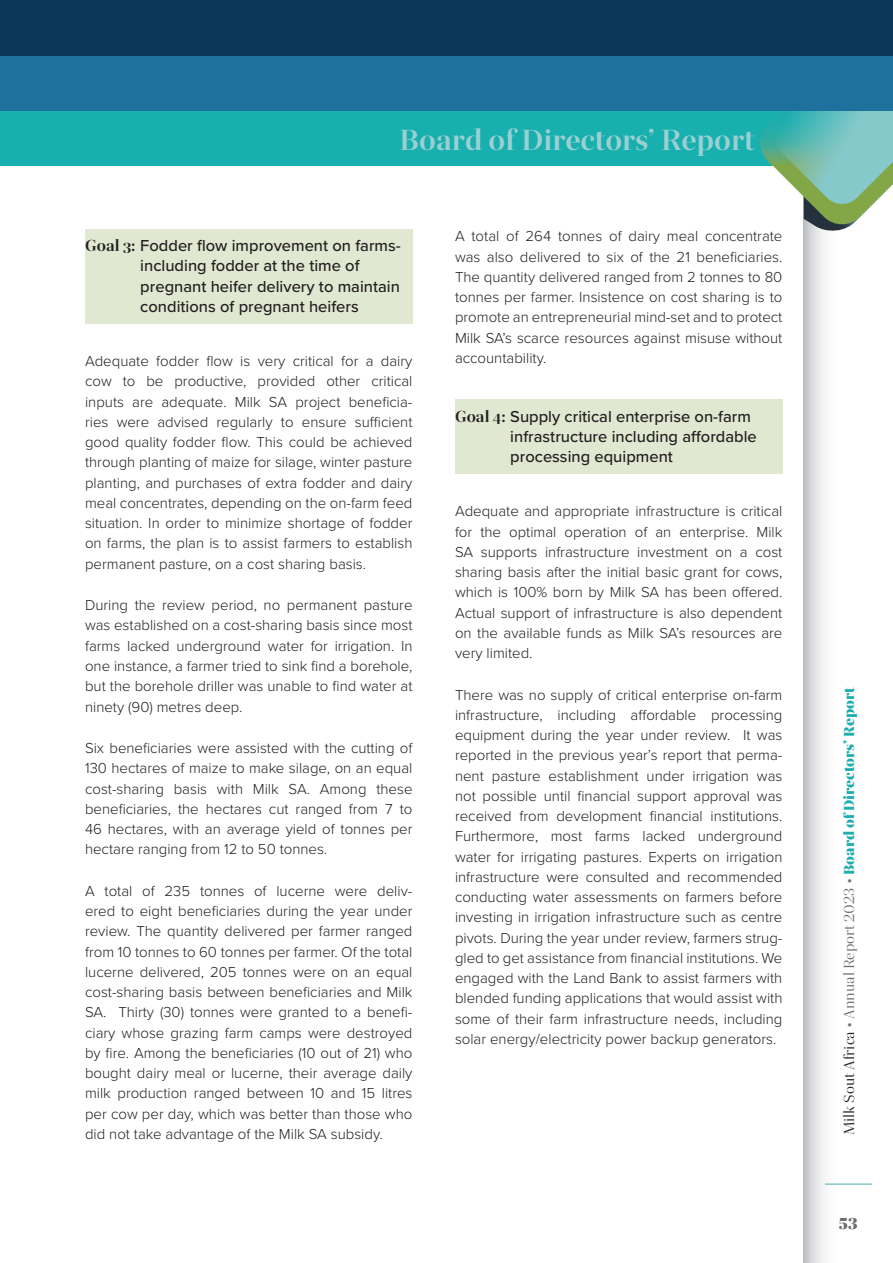
<style>
.page{position:relative;width:893px;height:1263px;background:#fff}
.page>*{position:absolute;margin:0;border:0;box-sizing:border-box;transform-origin:0 0}
.t1{font:700 30px "Quinn Display";color:#9bd0d2}
.t2{font:900 18px "Quinn Display";color:#6c6d70}
.t3{font:500 16.5px/20.2px "Proxima Nova";color:#231f20}
.body{font:300 15px/20.2px "Proxima Nova";color:#231f20;text-align:justify}
.t4{font:900 15px "Quinn Display";color:#1cadae}
.s1{font-family:"Quinn Display";font-weight:700}
.s2{font-weight:400;color:#231f20}
.s3{font-weight:400;color:#6c6d70}
</style>
<div class="page">
<div style="left:804px;top:0;width:42px;height:1263px;background:linear-gradient(to right,#d0d2d4,#fff)"></div>
<hr style="left:825px;top:1183px;width:47px;height:2px;background:#86c9ca">
<div style="left:0;top:111px;width:893px;height:55px;background:#18afaf"></div>
<svg style="left:760px;top:111px;width:133px;height:131px"></svg>
<div style="left:0;top:55px;width:893px;height:56px;background:#1f719d"></div>
<div style="left:0;top:0;width:893px;height:55px;background:#0a365a"></div>
<div style="left:85px;top:230px;width:327px;height:94px;background:#e1e8d2"></div>
<div style="left:455px;top:400px;width:327px;height:74px;background:#e1e8d2"></div>
<h1 class="t1" style="left:400px;top:121px;width:357px">Board of Directors’ Report</h1>
<p class="t3" style="left:140px;top:235px;width:261px;text-indent:-55px"><span class="s1">Goal 3:</span> Fodder flow improvement on farms&shy;including fodder at the time of pregnant heifer delivery to maintain conditions of pregnant heifers</p>
<p class="body" style="left:85px;top:350px;width:329px">Adequate fodder flow is very critical for a dairy cow to be productive, provided other critical inputs are adequate. Milk SA project beneficia&shy;ries were advised regularly to ensure sufficient good quality fodder flow. This could be achieved through planting of maize for silage, winter pasture planting, and purchases of extra fodder and dairy meal concentrates, depending on the on-farm feed situation. In order to minimize shortage of fodder on farms, the plan is to assist farmers to establish permanent pasture, on a cost sharing basis.</p>
<p class="body" style="left:85px;top:594px;width:329px">During the review period, no permanent pasture was established on a cost-sharing basis since most farms lacked underground water for irrigation. In one instance, a farmer tried to sink find a borehole, but the borehole driller was unable to find water at ninety (90) metres deep.</p>
<p class="body" style="left:85px;top:737px;width:329px">Six beneficiaries were assisted with the cutting of 130 hectares of maize to make silage, on an equal cost-sharing basis with Milk SA. Among these beneficiaries, the hectares cut ranged from 7 to 46 hectares, with an average yield of tonnes per hectare ranging from 12 to 50 tonnes.</p>
<p class="body" style="left:85px;top:880px;width:329px">A total of 235 tonnes of lucerne were deliv&shy;ered to eight beneficiaries during the year under review. The quantity delivered per farmer ranged from 10 tonnes to 60 tonnes per farmer. Of the total lucerne delivered, 205 tonnes were on an equal cost-sharing basis between beneficiaries and Milk SA. Thirty (30) tonnes were granted to a benefi&shy;ciary whose grazing farm camps were destroyed by fire. Among the beneficiaries (10 out of 21) who bought dairy meal or lucerne, their average daily milk production ranged between 10 and 15 litres per cow per day, which was better than those who did not take advantage of the Milk SA subsidy.</p>
<p class="body" style="left:455px;top:226px;width:329px">A total of 264 tonnes of dairy meal concentrate was also delivered to six of the 21 beneficiaries.<br>The quantity delivered ranged from 2 tonnes to 80 tonnes per farmer. Insistence on cost sharing is to promote an entrepreneurial mind-set and to protect Milk SA’s scarce resources against misuse without accountability.</p>
<p class="t3" style="left:510px;top:405px;width:248px;text-indent:-55px"><span class="s1">Goal 4:</span> Supply critical enterprise on-farm infrastructure including affordable processing equipment</p>
<p class="body" style="left:455px;top:500px;width:329px">Adequate and appropriate infrastructure is critical for the optimal operation of an enterprise. Milk SA supports infrastructure investment on a cost sharing basis after the initial basic grant for cows, which is 100% born by Milk SA has been offered.<br>Actual support of infrastructure is also dependent on the available funds as Milk SA’s resources are very limited.</p>
<p class="body" style="left:455px;top:684px;width:329px">There was no supply of critical enterprise on-farm infrastructure, including affordable processing equipment during the year under review. It was reported in the previous year’s report that perma&shy;nent pasture establishment under irrigation was not possible until financial support approval was received from development financial institutions.<br>Furthermore, most farms lacked underground water for irrigating pastures. Experts on irrigation infrastructure were consulted and recommended conducting water assessments on farmers before investing in irrigation infrastructure such as centre pivots. During the year under review, farmers strug&shy;gled to get assistance from financial institutions. We engaged with the Land Bank to assist farmers with blended funding applications that would assist with some of their farm infrastructure needs, including solar energy/electricity power backup generators.</p>
<p class="t4" style="left:840px;top:1135px;width:449px;rotate:-90deg"><span class="s2">Milk Sout Africa</span> <span class="s3">• Annual Report 2023 •</span> Board of Directors’ Report</p>
<p class="t2" style="left:839px;top:1210px;width:20px">53</p>
</div>
